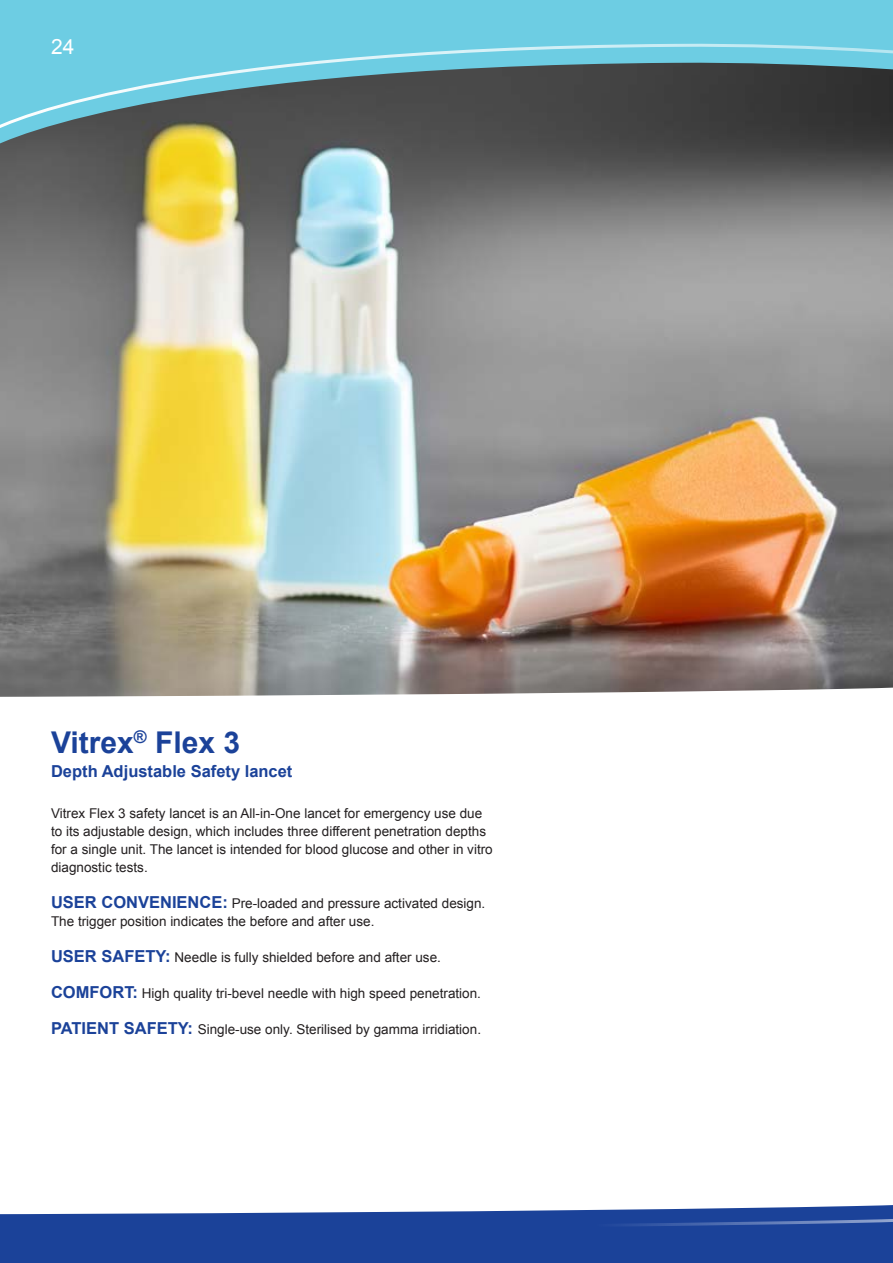
<style>
.page{position:relative;width:893px;height:1263px;background:#fff}
.page>*{position:absolute;margin:0;border:0;box-sizing:border-box;transform-origin:0 0}
.t1{font:700 30px "Arial";color:#1b4299}
.t2{font:21px "Arial";color:#fff}
.t3{font:700 16.5px "Arial";color:#1b4299}
.t4{font:13.5px/18px "Arial";color:#231f20}
.s1{font-weight:700;font-size:16.5px;color:#1b4299}
</style>
<div class="page">
<img style="left:0;top:223px;width:893px;height:408px">
<svg style="left:0;top:631px;width:893px;height:66px"></svg>
<div style="left:0;top:1232px;width:893px;height:31px;background:#1b4299"></div>
<svg style="left:0;top:1205px;width:893px;height:27px"></svg>
<svg style="left:0;top:0;width:893px;height:223px;fill:#6dcde3"></svg>
<svg style="left:0;top:42px;width:893px;height:167px"></svg>
<h2 class="t2" style="left:51px;top:32px;width:25px">24</h2>
<h1 class="t1" style="left:51px;top:723px;width:191px">Vitrex<sup>®</sup> Flex 3</h1>
<p class="t3" style="left:51px;top:760px;width:243px">Depth Adjustable Safety lancet</p>
<p class="t4" style="left:51px;top:804px;width:443px">Vitrex Flex 3 safety lancet is an All-in-One lancet for emergency use due to its adjustable design, which includes three different penetration depths for a single unit. The lancet is intended for blood glucose and other in vitro diagnostic tests.</p>
<p class="t4" style="left:51px;top:894px;width:436px"><span class="s1">USER CONVENIENCE:</span> Pre-loaded and pressure activated design.<br>The trigger position indicates the before and after use.</p>
<p class="t4" style="left:51px;top:948px;width:391px"><span class="s1">USER SAFETY:</span> Needle is fully shielded before and after use.</p>
<p class="t4" style="left:51px;top:984px;width:431px"><span class="s1">COMFORT:</span> High quality tri-bevel needle with high speed penetration.</p>
<p class="t4" style="left:51px;top:1020px;width:432px"><span class="s1">PATIENT SAFETY:</span> Single-use only. Sterilised by gamma irridiation.</p>
</div>
